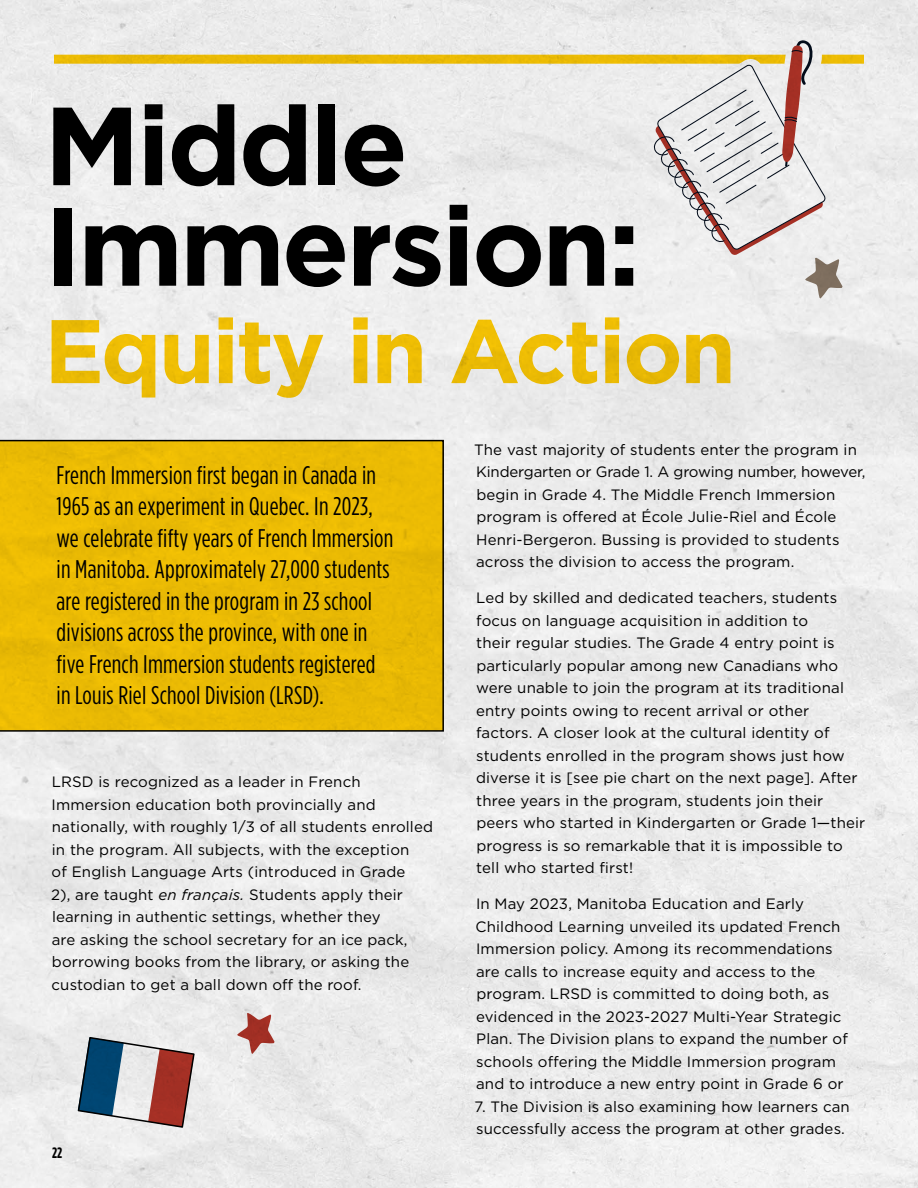
<style>
.page{position:relative;width:918px;height:1188px;background:#fff}
.page>*{position:absolute;margin:0;border:0;box-sizing:border-box;transform-origin:0 0}
.t1{font:700 110.85px/100.5px "Gotham";letter-spacing:-.03em;color:#000}
.t2{font:700 90px "Gotham";letter-spacing:-.03em;color:#ffcb05}
.t3{font:25.5px/31.5px "Gotham Condensed";letter-spacing:.01em;color:#000}
.t4{font:15px/22.5px "Gotham";letter-spacing:.01em;color:#000}
.t5{font:700 15px "Gotham Condensed";color:#000}
.s1{font-style:italic}
</style>
<div class="page">
<img style="left:0;top:0;width:918px;height:1188px">
<h1 class="t1" style="left:44px;top:95px;width:598px">Middle<br>Immersion:</h1>
<h2 class="t2" style="left:44px;top:292px;width:694px">Equity in Action</h2>
<p class="t3" style="left:57px;top:459px;width:338px">French Immersion first began in Canada in 1965 as an experiment in Quebec. In 2023, we celebrate fifty years of French Immersion in Manitoba. Approximately 27,000 students are registered in the program in 23 school divisions across the province, with one in five French Immersion students registered in Louis Riel School Division (LRSD).</p>
<p class="t4" style="left:51px;top:770px;width:383px">LRSD is recognized as a leader in French Immersion education both provincially and nationally, with roughly 1/3 of all students enrolled in the program. All subjects, with the exception<br>of English Language Arts (introduced in Grade<br>2), are taught <span class="s1">en français.</span> Students apply their learning in authentic settings, whether they<br>are asking the school secretary for an ice pack, borrowing books from the library, or asking the custodian to get a ball down off the roof.</p>
<p class="t5" style="left:52px;top:1144px;width:11px">22</p>
<p class="t4" style="left:474px;top:438px;width:393px">The vast majority of students enter the program in Kindergarten or Grade 1. A growing number, however, begin in Grade 4. The Middle French Immersion program is offered at École Julie-Riel and École Henri-Bergeron. Bussing is provided to students across the division to access the program.</p>
<p class="t4" style="left:476px;top:586px;width:391px">Led by skilled and dedicated teachers, students focus on language acquisition in addition to<br>their regular studies. The Grade 4 entry point is particularly popular among new Canadians who were unable to join the program at its traditional entry points owing to recent arrival or other factors. A closer look at the cultural identity of students enrolled in the program shows just how diverse it is [see pie chart on the next page]. After three years in the program, students join their peers who started in Kindergarten or Grade 1—their progress is so remarkable that it is impossible to tell who started first!</p>
<p class="t4" style="left:476px;top:892px;width:374px">In May 2023, Manitoba Education and Early Childhood Learning unveiled its updated French Immersion policy. Among its recommendations are calls to increase equity and access to the program. LRSD is committed to doing both, as evidenced in the 2023-2027 Multi-Year Strategic Plan. The Division plans to expand the number of schools offering the Middle Immersion program and to introduce a new entry point in Grade 6 or</p>
<p class="t4" style="left:474px;top:1095px;width:377px">7. The Division is also examining how learners can successfully access the program at other grades.</p>
</div>
